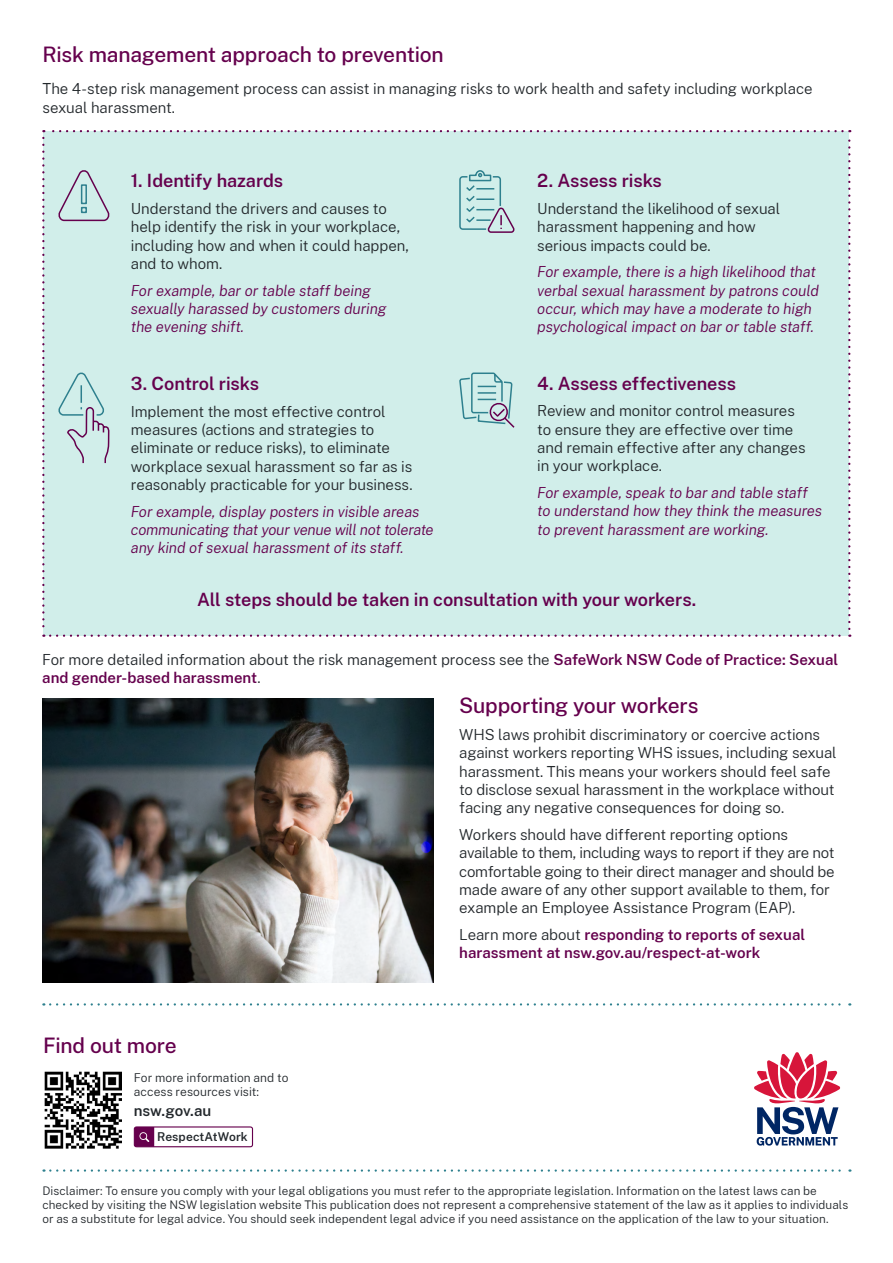
<style>
.page{position:relative;width:893px;height:1263px;background:#fff}
.page>*{position:absolute;margin:0;border:0;box-sizing:border-box;transform-origin:0 0}
.t1{font:500 21px "Public Sans";letter-spacing:-.01em;color:#65004d}
.t2{font:600 18px "Public Sans";letter-spacing:-.005em;color:#65004d}
.Body_Copy{font:300 15px/18.3px "Public Sans";letter-spacing:-.005em;color:#22272b}
.Body_Copy-2{font:italic 300 15px/18.3px "Public Sans";letter-spacing:-.005em;color:#65004d}
.Body_Copy-3{font:600 15px/18.3px "Public Sans";color:#65004d}
.t3{font:600 15px "Public Sans";letter-spacing:-.005em;color:#22272b}
.Body_Copy-4{font:300 12px/14.4px "Public Sans";letter-spacing:.005em;color:#22272b}
.t4{font:600 12px "Public Sans";letter-spacing:.005em;color:#22272b}
.Body_Copy-5{font:300 11.7px/14.1px "Public Sans";letter-spacing:.005em;color:#22272b}
.s1{font-weight:600;color:#65004d}
.s2{font-weight:300;color:#22272b}
</style>
<div class="page">
<div style="left:42px;top:130px;width:808px;height:507px;background:#d1eeea"></div>
<img style="left:43px;top:698px;width:391px;height:285px">
<svg style="left:50px;top:1003px;width:800px;height:2px"></svg>
<svg style="left:44px;top:1169px;width:806px;height:3px"></svg>
<svg style="left:754px;top:1052px;width:86px;height:93px"></svg>
<svg style="left:134px;top:1126px;width:119px;height:21px"></svg>
<img style="left:44px;top:1071px;width:77px;height:77px">
<h2 class="t1" style="left:43px;top:40px;width:403px">Risk management approach to prevention</h2>
<p class="Body_Copy" style="left:43px;top:79px;width:772px">The 4-step risk management process can assist in managing risks to work health and safety including workplace sexual harassment.</p>
<h3 class="t2" style="left:131px;top:168px;width:154px">1. Identify hazards</h3>
<p class="Body_Copy" style="left:131px;top:199px;width:280px">Understand the drivers and causes to help identify the risk in your workplace, including how and when it could happen, and to whom.</p>
<p class="Body_Copy-2" style="left:131px;top:281px;width:257px">For example, bar or table staff being sexually harassed by customers during the evening shift.</p>
<h3 class="t2" style="left:131px;top:370px;width:130px">3. Control risks</h3>
<p class="Body_Copy" style="left:131px;top:401px;width:283px">Implement the most effective control measures (actions and strategies to eliminate or reduce risks), to eliminate workplace sexual harassment so far as is reasonably practicable for your business.</p>
<p class="Body_Copy-2" style="left:131px;top:501px;width:304px">For example, display posters in visible areas communicating that your venue will not tolerate any kind of sexual harassment of its staff.</p>
<h3 class="t2" style="left:537px;top:168px;width:126px">2. Assess risks</h3>
<p class="Body_Copy" style="left:537px;top:199px;width:244px">Understand the likelihood of sexual harassment happening and how serious impacts could be.</p>
<p class="Body_Copy-2" style="left:537px;top:262px;width:283px">For example, there is a high likelihood that verbal sexual harassment by patrons could occur, which may have a moderate to high psychological impact on bar or table staff.</p>
<h3 class="t2" style="left:537px;top:370px;width:200px">4. Assess effectiveness</h3>
<p class="Body_Copy" style="left:537px;top:401px;width:270px">Review and monitor control measures to ensure they are effective over time and remain effective after any changes in your workplace.</p>
<p class="Body_Copy-2" style="left:537px;top:483px;width:286px">For example, speak to bar and table staff to understand how they think the measures to prevent harassment are working.</p>
<h3 class="t2" style="left:197px;top:586px;width:501px">All steps should be taken in consultation with your workers.</h3>
<p class="Body_Copy" style="left:42px;top:650px;width:797px">For more detailed information about the risk management process see the <span class="s1">SafeWork NSW Code of Practice: Sexual and gender-based harassment</span>.</p>
<h2 class="t1" style="left:459px;top:691px;width:241px">Supporting your workers</h2>
<p class="Body_Copy" style="left:459px;top:725px;width:379px">WHS laws prohibit discriminatory or coercive actions against workers reporting WHS issues, including sexual harassment. This means your workers should feel safe to disclose sexual harassment in the workplace without facing any negative consequences for doing so.</p>
<p class="Body_Copy" style="left:459px;top:825px;width:377px">Workers should have different reporting options available to them, including ways to report if they are not comfortable going to their direct manager and should be made aware of any other support available to them, for example an Employee Assistance Program (EAP).</p>
<p class="Body_Copy-3" style="left:459px;top:924px;width:347px"><span class="s2">Learn more about</span> responding to reports of sexual harassment at nsw.gov.au/respect-at-work</p>
<h2 class="t1" style="left:43px;top:1031px;width:135px">Find out more</h2>
<p class="Body_Copy-4" style="left:134px;top:1070px;width:156px">For more information and to access resources visit:</p>
<p class="t3" style="left:134px;top:1100px;width:79px">nsw.gov.au</p>
<p class="t4" style="left:157px;top:1128px;width:92px">RespectAtWork</p>
<p class="Body_Copy-5" style="left:42px;top:1183px;width:807px">Disclaimer: To ensure you comply with your legal obligations you must refer to the appropriate legislation. Information on the latest laws can be checked by visiting the NSW legislation website This publication does not represent a comprehensive statement of the law as it applies to individuals or as a substitute for legal advice. You should seek independent legal advice if you need assistance on the application of the law to your situation.</p>
</div>
